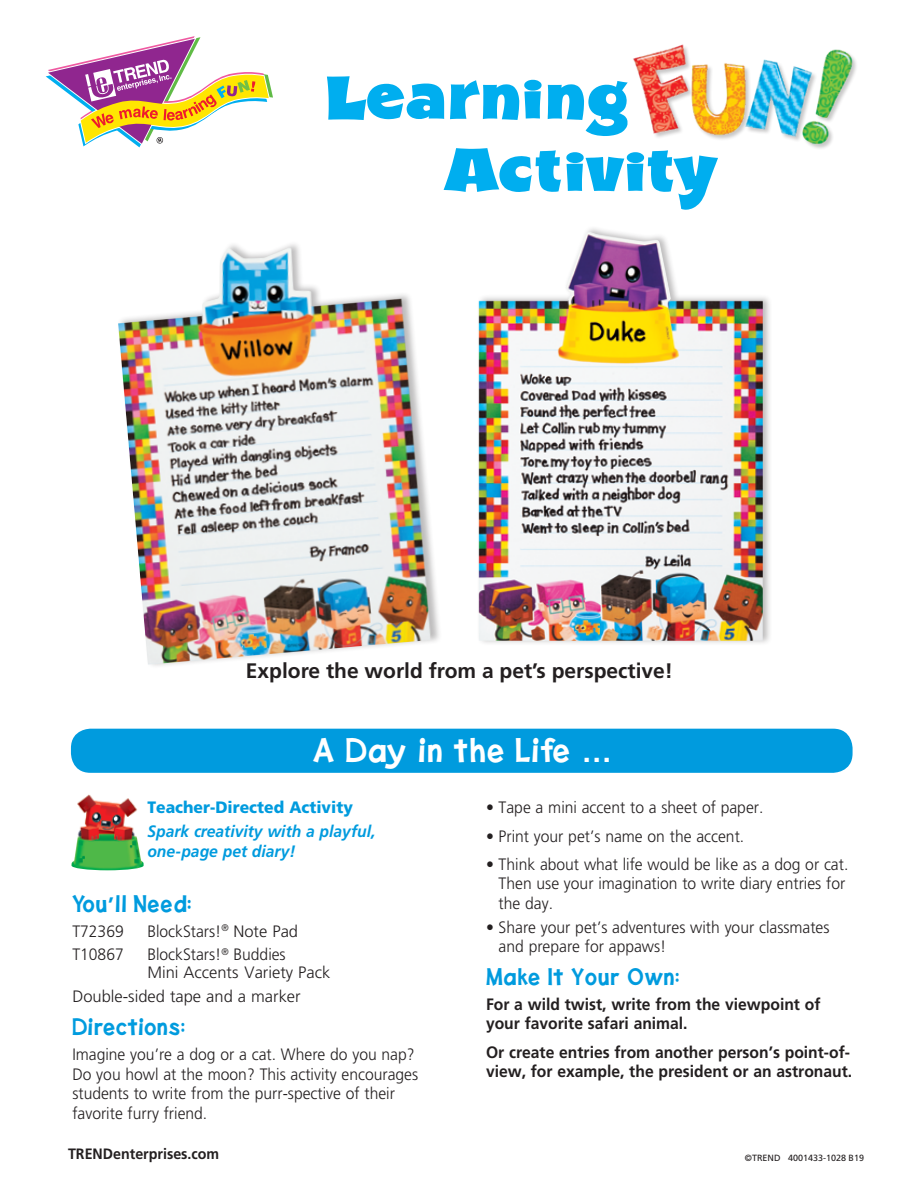
<style>
.page{position:relative;width:918px;height:1188px;background:#fff}
.page>*{position:absolute;margin:0;border:0;box-sizing:border-box;transform-origin:0 0}
.t1{font:60px/72.4px "AS Shocard Block";letter-spacing:.04em;color:#00aeef}
.t2{font:700 30px "Lorin";letter-spacing:.05em;color:#fff}
.t3{font:700 21px "Frutiger";color:#231f20}
.t4{font:700 21px "Lorin";letter-spacing:.05em;color:#009bde}
.t5{font:300 16.5px/19.5px "Frutiger";color:#231f20;scale:.95 1}
.t6{font:700 16.5px/19.5px "Frutiger";color:#231f20;scale:.95 1}
.t7{font:italic 700 16.5px/19.5px "Frutiger";color:#009bde;scale:.95 1}
.t8{font:300 16.5px "Frutiger";color:#231f20}
.t9{font:900 16.5px "Frutiger";color:#009bde;scale:.95 1}
.t10{font:700 15px "Frutiger";color:#231f20;scale:.95 1}
.t11{font:9px "Frutiger";color:#231f20}
.s1{font-family:"Frutiger"}
</style>
<div class="page">
<svg style="left:46px;top:36px;width:227px;height:111px"></svg>
<img style="left:633px;top:44px;width:223px;height:105px">
<div style="left:71px;top:729px;width:782px;height:44px;background:#009bde;border-radius:20px"></div>
<img style="left:71px;top:794px;width:73px;height:76px">
<img style="left:118px;top:247px;width:314px;height:418px">
<div style="left:477px;top:225px;width:296px;height:421px;background:#231f20;opacity:.3"></div>
<img style="left:479px;top:232px;width:284px;height:409px">
<h1 class="t1" style="left:447px;top:67px;width:272px;text-indent:-121px">Learning<br>Activity</h1>
<p class="t3" style="left:246px;top:659px;width:429px">Explore the world from a pet’s perspective!</p>
<h2 class="t2" style="left:313px;top:735px;width:301px">A Day in the Life <span class="s1">…</span></h2>
<p class="t9" style="left:147px;top:798px;width:218px">Teacher-Directed Activity</p>
<p class="t7" style="left:147px;top:822px;width:241px">Spark creativity with a playful, one-page pet diary!</p>
<p class="t5" style="left:486px;top:798px;width:294px">• Tape a mini accent to a sheet of paper.</p>
<p class="t5" style="left:486px;top:826px;width:273px">• Print your pet’s name on the accent.</p>
<p class="t5" style="left:499px;top:854px;width:370px;text-indent:-13px">• Think about what life would be like as a dog or cat.<br>Then use your imagination to write diary entries for the day.</p>
<p class="t5" style="left:499px;top:917px;width:350px;text-indent:-13px">• Share your pet’s adventures with your classmates and prepare for appaws!</p>
<p class="t4" style="left:486px;top:966px;width:195px">Make It Your Own:</p>
<p class="t6" style="left:486px;top:994px;width:354px">For a wild twist, write from the viewpoint of your favorite safari animal.</p>
<p class="t6" style="left:486px;top:1042px;width:387px">Or create entries from another person’s point-of&shy;view, for example, the president or an astronaut.</p>
<p class="t4" style="left:72px;top:892px;width:121px">You<span class="s1">’</span>ll Need:</p>
<p class="t5" style="left:72px;top:921px;width:56px">T72369</p>
<p class="t5" style="left:147px;top:921px;width:160px">BlockStars!<sup>®</sup> Note Pad</p>
<p class="t5" style="left:72px;top:945px;width:56px">T10867</p>
<p class="t5" style="left:147px;top:946px;width:194px;line-height:18px">BlockStars!<sup>®</sup> Buddies<br>Mini Accents Variety Pack</p>
<p class="t8" style="left:72px;top:987px;width:230px">Double-sided tape and a marker</p>
<p class="t4" style="left:72px;top:1016px;width:114px">Directions:</p>
<p class="t5" style="left:72px;top:1045px;width:366px">Imagine you’re a dog or a cat. Where do you nap?<br>Do you howl at the moon? This activity encourages students to write from the purr-spective of their favorite furry friend.</p>
<p class="t10" style="left:68px;top:1145px;width:161px">TRENDenterprises.com</p>
<p class="t11" style="left:745px;top:1153px;width:121px">©TREND 4001433-1028 B19</p>
</div>
